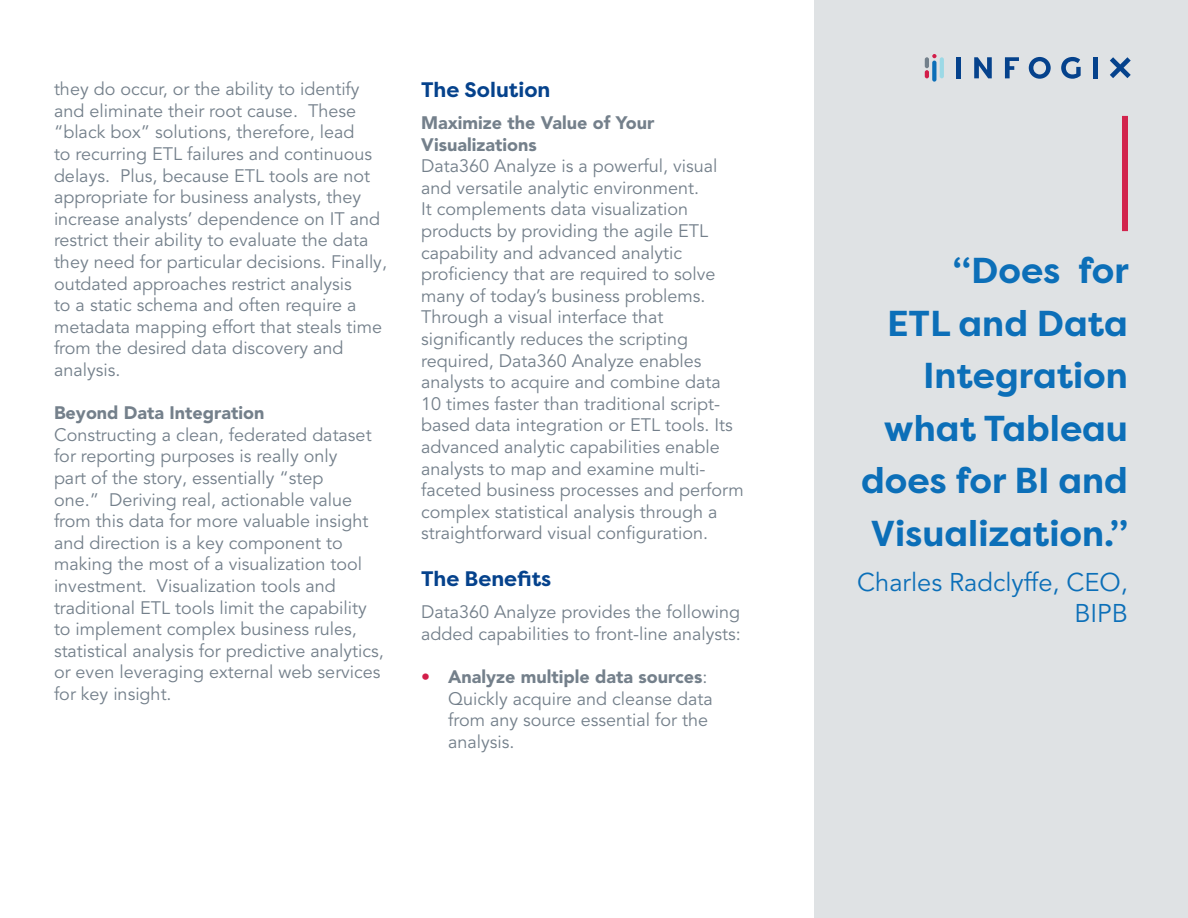
<style>
.page{position:relative;width:1188px;height:918px;background:#fff}
.page>*{position:absolute;margin:0;border:0;box-sizing:border-box;transform-origin:0 0}
.t1{font:700 36px/52.5px "Filson Pro";color:#0c6fb8;text-align:right}
.t2{font:25.5px/31.5px "Avenir LT Pro";color:#0c6fb8;text-align:right}
.t3{font:700 21px "Filson Pro";color:#05428c}
.t4{font:18px/21.6px "Avenir LT Pro";color:#74808b}
.t5{font:900 18px/21.6px "Avenir LT Pro";color:#74808b}
.s1{font-weight:900;color:#d21d49}
.s2{font-weight:900}
</style>
<div class="page">
<div style="left:815px;top:0;width:373px;height:918px;background:#dfe2e4"></div>
<div style="left:1122px;top:116px;width:6px;height:115px;background:#d2244d"></div>
<svg style="left:932px;top:61px;width:4px;height:21px"></svg>
<hr style="left:940px;top:57px;width:4px;height:21px;background:#9cd9e6;border-radius:2px">
<svg style="left:932px;top:54px;width:5px;height:4px"></svg>
<hr style="left:925px;top:57px;width:4px;height:11px;background:#73808b;border-radius:2px">
<svg style="left:925px;top:70px;width:4px;height:8px"></svg>
<div style="left:956px;top:57px;width:5px;height:21px;background:#05428c"></div>
<svg style="left:974px;top:57px;width:18px;height:21px"></svg>
<svg style="left:1005px;top:57px;width:14px;height:21px"></svg>
<svg style="left:1029px;top:57px;width:22px;height:22px"></svg>
<svg style="left:1061px;top:57px;width:20px;height:22px"></svg>
<div style="left:1093px;top:57px;width:5px;height:21px;background:#05428c"></div>
<svg style="left:1110px;top:57px;width:21px;height:21px"></svg>
<p class="t4" style="left:54px;top:79px;width:335px">they do occur, or the ability to identify and eliminate their root cause. These “black box” solutions, therefore, lead<br>to recurring ETL failures and continuous delays. Plus, because ETL tools are not appropriate for business analysts, they increase analysts’ dependence on IT and restrict their ability to evaluate the data they need for particular decisions. Finally, outdated approaches restrict analysis<br>to a static schema and often require a metadata mapping effort that steals time from the desired data discovery and analysis.</p>
<p class="t5" style="left:54px;top:402px;width:212px">Beyond Data Integration</p>
<p class="t4" style="left:54px;top:424px;width:331px">Constructing a clean, federated dataset for reporting purposes is really only<br>part of the story, essentially “step<br>one.” Deriving real, actionable value from this data for more valuable insight and direction is a key component to making the most of a visualization tool investment. Visualization tools and traditional ETL tools limit the capability to implement complex business rules, statistical analysis for predictive analytics, or even leveraging external web services for key insight.</p>
<p class="t3" style="left:421px;top:76px;width:131px">The Solution</p>
<p class="t5" style="left:421px;top:112px;width:235px">Maximize the Value of Your<br>Visualizations</p>
<p class="t4" style="left:421px;top:155px;width:324px">Data360 Analyze is a powerful, visual and versatile analytic environment.<br>It complements data visualization products by providing the agile ETL capability and advanced analytic proficiency that are required to solve many of today’s business problems.<br>Through a visual interface that significantly reduces the scripting required, Data360 Analyze enables analysts to acquire and combine data 10 times faster than traditional script&shy;based data integration or ETL tools. Its advanced analytic capabilities enable analysts to map and examine multi&shy;faceted business processes and perform complex statistical analysis through a straightforward visual configuration.</p>
<p class="t3" style="left:421px;top:566px;width:132px">The Benefits</p>
<p class="t4" style="left:421px;top:602px;width:321px">Data360 Analyze provides the following added capabilities to front-line analysts:</p>
<p class="t4" style="left:448px;top:666px;width:266px;text-indent:-27px"><span class="s1">•</span> <span class="s2">Analyze multiple data sources</span>:<br>Quickly acquire and cleanse data from any source essential for the analysis.</p>
<p class="t1" style="left:861px;top:245px;width:269px">“Does for<br>ETL and Data<br>Integration what Tableau does for BI and<br>Visualization.”</p>
<p class="t2" style="left:857px;top:567px;width:272px">Charles Radclyffe, CEO,<br>BIPB</p>
</div>
